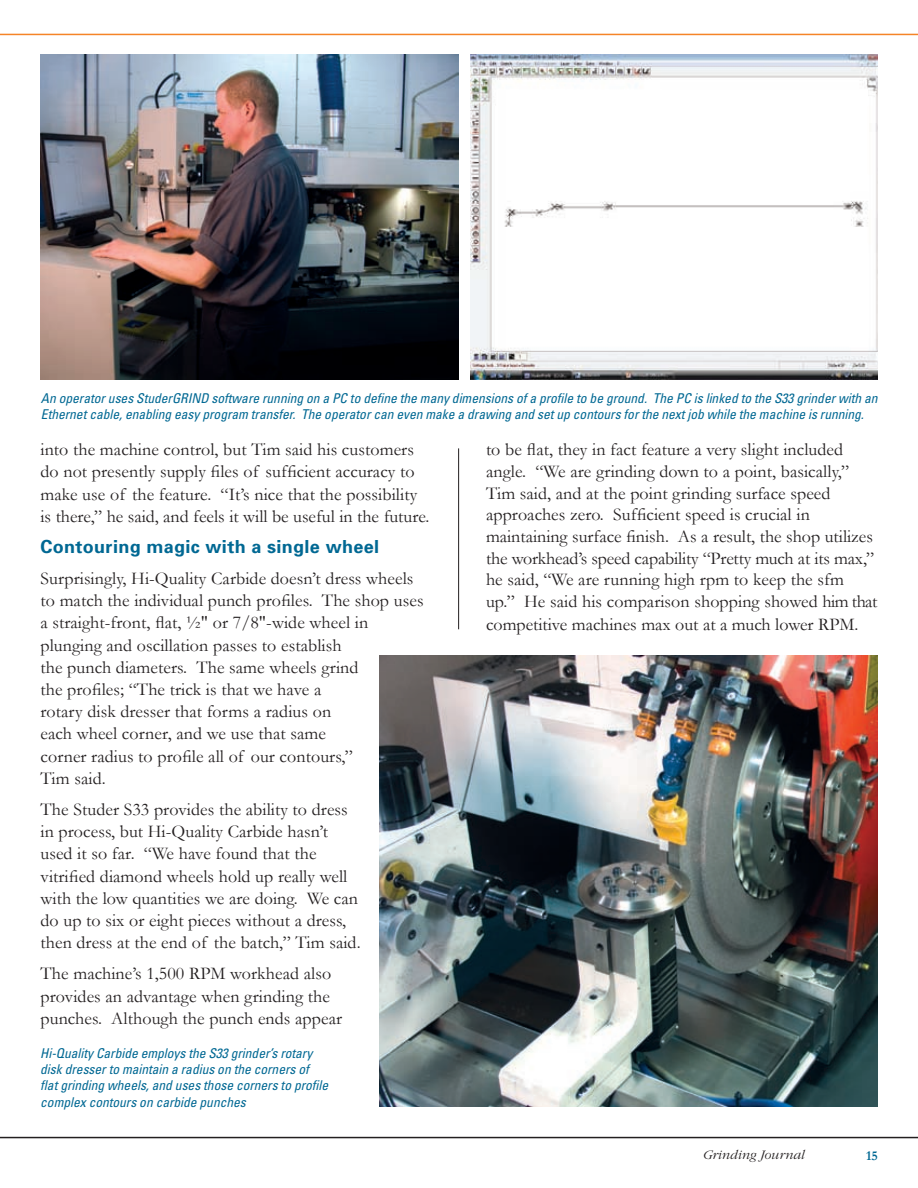
<style>
.page{position:relative;width:918px;height:1188px;background:#fff}
.page>*{position:absolute;margin:0;border:0;box-sizing:border-box;transform-origin:0 0}
.t1{font:18px/22.2px "Garamond";letter-spacing:.005em;color:#231f20}
.t2{font:700 18px "Univers";letter-spacing:.02em;color:#006893}
.t3{font:italic condensed 13.5px/16.2px "Univers";letter-spacing:-.005em;color:#006893}
.t4{font:italic 300 13.5px "Garamond";color:#231f20}
.t5{font:700 13.5px "Garamond";color:#006893}
</style>
<div class="page">
<hr style="left:0;top:1137px;width:918px;height:1px;background:#231f20">
<hr style="left:0;top:34px;width:918px;height:1px;background:#f58427">
<hr style="left:458px;top:448px;width:1px;height:181px;background:#231f20">
<img style="left:40px;top:54px;width:419px;height:325px">
<img style="left:470px;top:54px;width:408px;height:325px">
<img style="left:380px;top:656px;width:498px;height:451px">
<p class="t3" style="left:41px;top:390px;width:838px">An operator uses StuderGRIND software running on a PC to define the many dimensions of a profile to be ground. The PC is linked to the S33 grinder with an<br>Ethernet cable, enabling easy program transfer. The operator can even make a drawing and set up contours for the next job while the machine is running.</p>
<p class="t1" style="left:40px;top:438px;width:390px">into the machine control, but Tim said his customers do not presently supply files of sufficient accuracy to make use of the feature. “It’s nice that the possibility is there,” he said, and feels it will be useful in the future.</p>
<p class="t2" style="left:40px;top:535px;width:340px">Contouring magic with a single wheel</p>
<p class="t1" style="left:40px;top:567px;width:385px">Surprisingly, Hi-Quality Carbide doesn’t dress wheels to match the individual punch profiles. The shop uses a straight-front, flat, ½" or 7/8"-wide wheel in plunging and oscillation passes to establish<br>the punch diameters. The same wheels grind<br>the profiles; “The trick is that we have a<br>rotary disk dresser that forms a radius on<br>each wheel corner, and we use that same<br>corner radius to profile all of our contours,”<br>Tim said.</p>
<p class="t1" style="left:40px;top:798px;width:322px">The Studer S33 provides the ability to dress in process, but Hi-Quality Carbide hasn’t used it so far. “We have found that the vitrified diamond wheels hold up really well with the low quantities we are doing. We can do up to six or eight pieces without a dress, then dress at the end of the batch,” Tim said.</p>
<p class="t1" style="left:40px;top:962px;width:303px">The machine’s 1,500 RPM workhead also provides an advantage when grinding the punches. Although the punch ends appear</p>
<p class="t3" style="left:40px;top:1045px;width:290px">Hi-Quality Carbide employs the S33 grinder’s rotary disk dresser to maintain a radius on the corners of flat grinding wheels, and uses those corners to profile complex contours on carbide punches</p>
<p class="t1" style="left:486px;top:438px;width:393px">to be flat, they in fact feature a very slight included angle. “We are grinding down to a point, basically,” Tim said, and at the point grinding surface speed approaches zero. Sufficient speed is crucial in maintaining surface finish. As a result, the shop utilizes the workhead’s speed capability “Pretty much at its max,” he said, “We are running high rpm to keep the sfm up.” He said his comparison shopping showed him that competitive machines max out at a much lower RPM.</p>
<p class="t4" style="left:702px;top:1148px;width:103px">Grinding Journal</p>
<p class="t5" style="left:866px;top:1147px;width:13px">15</p>
</div>
